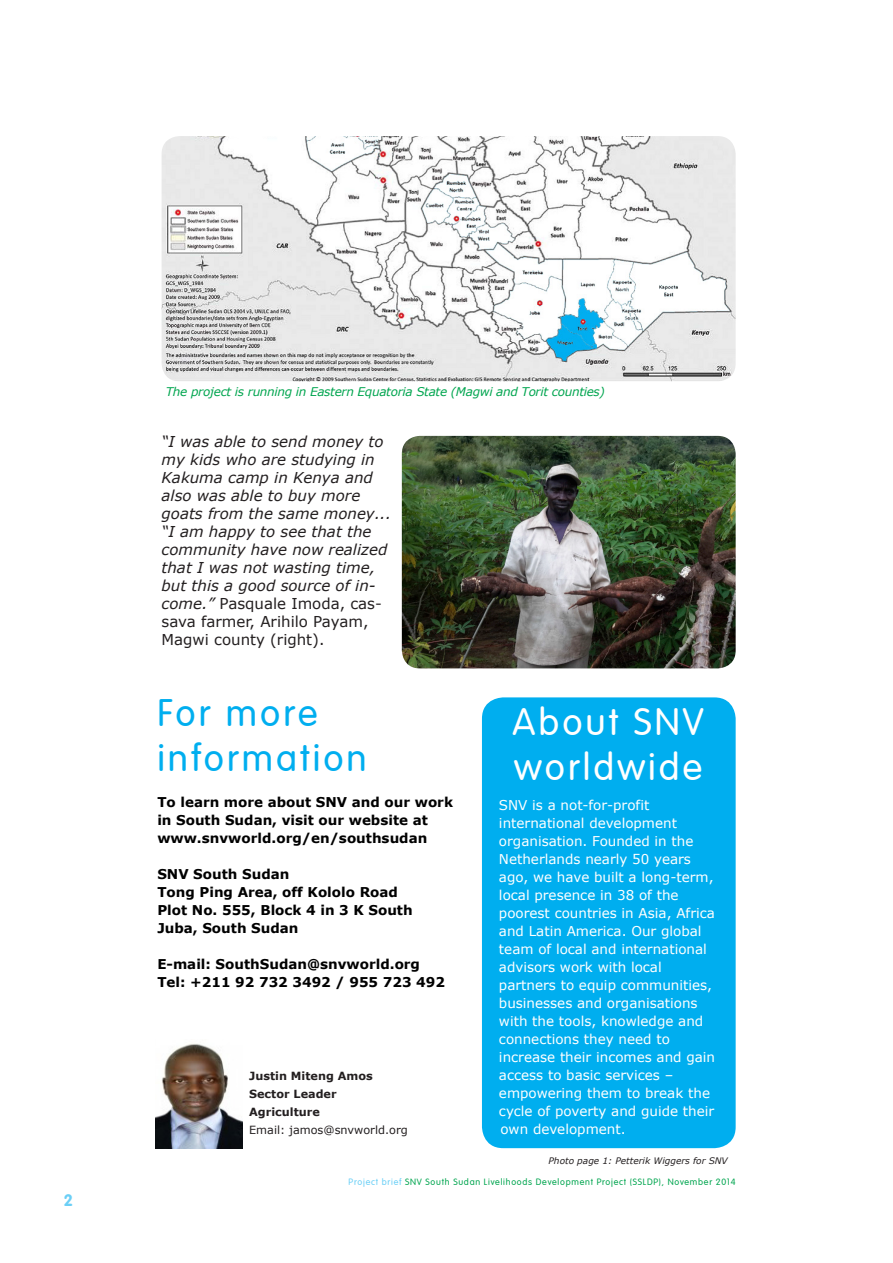
<style>
.page{position:relative;width:893px;height:1263px;background:#fff}
.page>*{position:absolute;margin:0;border:0;box-sizing:border-box;transform-origin:0 0}
.Hoofdstuktitel{font:300 37.5px/45px "VAG Rounded LT";letter-spacing:.08em;color:#00aeef}
.Hoofdstuktitel-2{font:300 37.5px/45px "VAG Rounded LT";letter-spacing:.08em;color:#fff}
.Paginacijfer{font:700 16.5px "Vag Rounded";color:#6bcff6}
.t1{font:italic 15px/18px "Verdana";color:#231f20}
.Body_Verdana_7_5_1{font:13.5px/18px "Verdana";color:#fff}
.Hoofdstuktitel-3{font:700 13.5px/18px "Verdana";color:#000}
.Body_Verdana_7_5_1-2{font:italic 12px "Verdana";letter-spacing:-.025em;color:#00a54f}
.t2{font:700 11.25px/18px "Verdana";color:#231f20}
.t3{font:300 9px "VAG Rounded LT";letter-spacing:.08em;color:#00a54f}
.t4{font:italic 9px "Verdana";color:#231f20}
.s1{font-style:normal}
.s2{font-weight:400}
.s3{color:#6bcff6}
</style>
<div class="page">
<div style="left:482px;top:697px;width:254px;height:451px;background:#00aeef;border-radius:21px"></div>
<img style="left:156px;top:1043px;width:87px;height:105px">
<img style="left:162px;top:136px;width:574px;height:245px">
<img style="left:402px;top:436px;width:334px;height:232px">
<p class="Paginacijfer" style="left:64px;top:1191px;width:11px">2</p>
<p class="Body_Verdana_7_5_1-2" style="left:166px;top:383px;width:441px">The project is running in Eastern Equatoria State (Magwi and Torit counties)</p>
<p class="t1" style="left:162px;top:433px;width:231px">“I was able to send money to my kids who are studying in<br>Kakuma camp in Kenya and also was able to buy more goats from the same money... “I am happy to see that the community have now realized that I was not wasting time, but this a good source of in&shy;come.” <span class="s1">Pasquale Imoda, cas&shy;sava farmer, Arihilo Payam,<br>Magwi county (right).</span></p>
<p class="Hoofdstuktitel" style="left:157px;top:692px;width:211px">For more information</p>
<p class="Hoofdstuktitel-3" style="left:157px;top:793px;width:297px">To learn more about SNV and our work in South Sudan, visit our website at www.snvworld.org/en/southsudan</p>
<p class="Hoofdstuktitel-3" style="left:157px;top:865px;width:134px">SNV South Sudan</p>
<p class="Hoofdstuktitel-3" style="left:157px;top:883px;width:242px">Tong Ping Area, off Kololo Road</p>
<p class="Hoofdstuktitel-3" style="left:157px;top:901px;width:257px">Plot No. 555, Block 4 in 3 K South</p>
<p class="Hoofdstuktitel-3" style="left:157px;top:919px;width:143px">Juba, South Sudan</p>
<p class="Hoofdstuktitel-3" style="left:157px;top:955px;width:264px">E-mail: SouthSudan@snvworld.org</p>
<p class="Hoofdstuktitel-3" style="left:157px;top:973px;width:289px">Tel: +211 92 732 3492 / 955 723 492</p>
<p class="t2" style="left:249px;top:1067px;width:160px">Justin Miteng Amos<br>Sector Leader<br>Agriculture<br><span class="s2">Email: jamos@snvworld.org</span></p>
<p class="Hoofdstuktitel-2" style="left:513px;top:700px;width:193px">About SNV worldwide</p>
<p class="Body_Verdana_7_5_1" style="left:499px;top:796px;width:218px">SNV is a not-for-profit international development organisation. Founded in the<br>Netherlands nearly 50 years ago, we have built a long-term, local presence in 38 of the poorest countries in Asia, Africa and Latin America. Our global team of local and international advisors work with local partners to equip communities, businesses and organisations with the tools, knowledge and connections they need to increase their incomes and gain access to basic services – empowering them to break the cycle of poverty and guide their own development.</p>
<p class="t4" style="left:549px;top:1154px;width:181px">Photo page 1: Petterik Wiggers for SNV</p>
<p class="t3" style="left:349px;top:1176px;width:388px"><span class="s3">Project brief</span> SNV South Sudan Livelihoods Development Project (SSLDP), November 2014</p>
</div>
